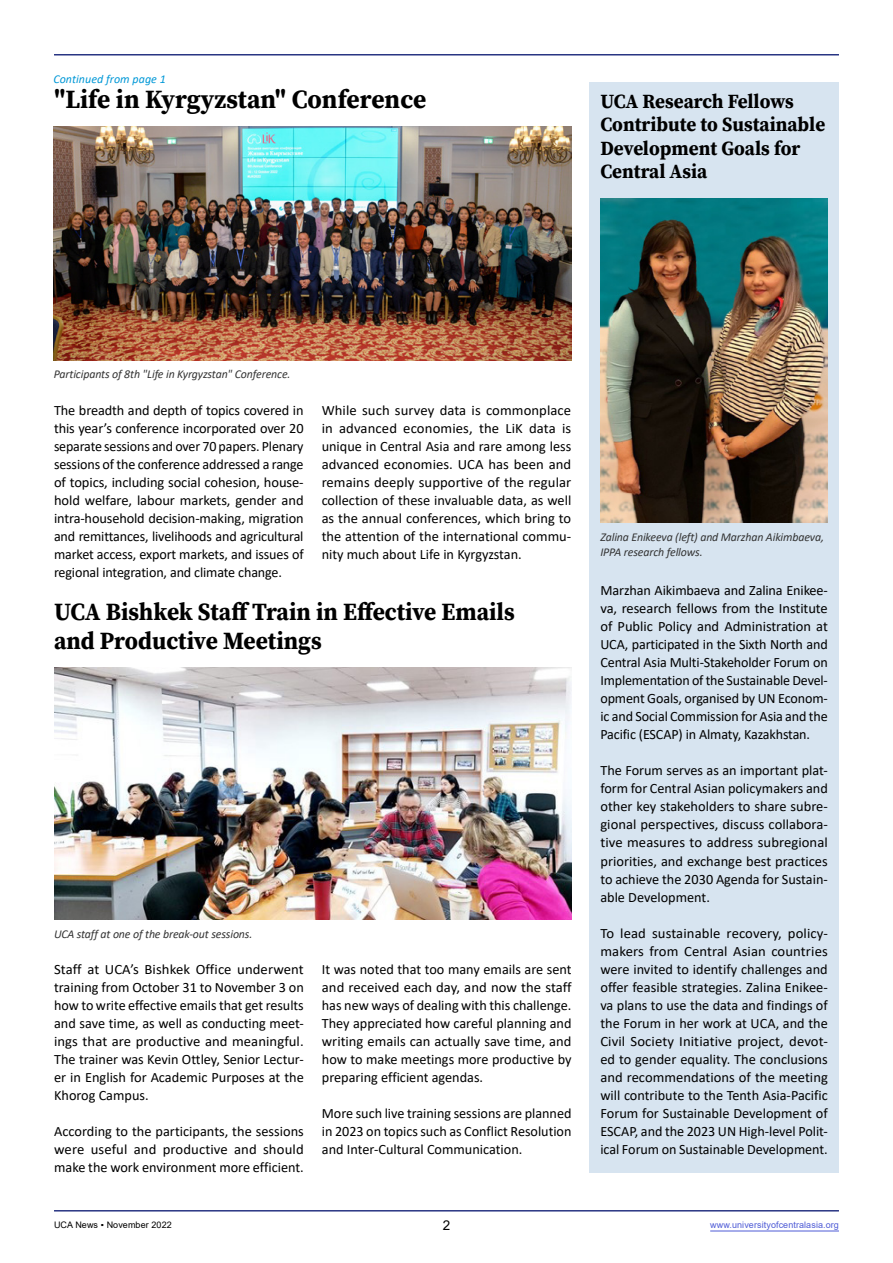
<style>
.page{position:relative;width:893px;height:1263px;background:#fff}
.page>*{position:absolute;margin:0;border:0;box-sizing:border-box;transform-origin:0 0}
.t1{font:26.25px "Source Serif Variable";color:#000}
.t2{font:24.75px/28.8px "Source Serif Variable";color:#000;scale:.95 1}
.t3{font:20.1px/23.4px "Source Serif Variable";color:#000;scale:.95 1}
.t4{font:14.25px/18px "Calibri";color:#000;text-align:justify}
.t5{font:13.5px "Arial";color:#000}
.t6{font:italic 12px/14.4px "Calibri";letter-spacing:-.01em;color:#333}
.t7{font:italic 12px "Calibri";letter-spacing:.005em;color:#0098d7}
.t8{font:9px "Arial";letter-spacing:.01em;color:#4f5cd6}
.t9{font:9px "Arial";letter-spacing:.01em;color:#000}
</style>
<div class="page">
<hr style="left:54px;top:1210px;width:785px;height:1px;background:#283583">
<hr style="left:54px;top:54px;width:785px;height:2px;background:#283583">
<div style="left:589px;top:82px;width:250px;height:1090px;background:#d7e4f0"></div>
<img style="left:54px;top:126px;width:517px;height:235px">
<img style="left:54px;top:667px;width:517px;height:253px">
<img style="left:600px;top:198px;width:228px;height:325px">
<hr style="left:710px;top:1230px;width:129px;height:1px;background:#4f5cd6">
<p class="t7" style="left:53px;top:71px;width:114px">Continued from page 1</p>
<h1 class="t1" style="left:54px;top:82px;width:374px">"Life in Kyrgyzstan" Conference</h1>
<h3 class="t3" style="left:600px;top:89px;width:238px">UCA Research Fellows<br>Contribute to Sustainable<br>Development Goals for<br>Central Asia</h3>
<p class="t6" style="left:54px;top:366px;width:238px">Participants of 8th "Life in Kyrgyzstan" Conference.</p>
<p class="t4" style="left:54px;top:401px;width:251px">The breadth and depth of topics covered in this year’s conference incorporated over 20 separate sessions and over 70 papers. Plenary sessions of the conference addressed a range of topics, including social cohesion, house&shy;hold welfare, labour markets, gender and intra-household decision-making, migration and remittances, livelihoods and agricultural market access, export markets, and issues of regional integration, and climate change.</p>
<p class="t4" style="left:322px;top:401px;width:251px">While such survey data is commonplace in advanced economies, the LiK data is unique in Central Asia and rare among less advanced economies. UCA has been and remains deeply supportive of the regular collection of these invaluable data, as well as the annual conferences, which bring to the attention of the international commu&shy;nity much about Life in Kyrgyzstan.</p>
<h2 class="t2" style="left:54px;top:598px;width:487px">UCA Bishkek Staff Train in Effective Emails and Productive Meetings</h2>
<p class="t6" style="left:54px;top:926px;width:200px">UCA staff at one of the break-out sessions.</p>
<p class="t4" style="left:54px;top:960px;width:251px">Staff at UCA’s Bishkek Office underwent training from October 31 to November 3 on how to write effective emails that get results and save time, as well as conducting meet&shy;ings that are productive and meaningful.<br>The trainer was Kevin Ottley, Senior Lectur&shy;er in English for Academic Purposes at the Khorog Campus.</p>
<p class="t4" style="left:54px;top:1122px;width:251px">According to the participants, the sessions were useful and productive and should make the work environment more efficient.</p>
<p class="t4" style="left:322px;top:960px;width:251px">It was noted that too many emails are sent and received each day, and now the staff has new ways of dealing with this challenge.<br>They appreciated how careful planning and writing emails can actually save time, and how to make meetings more productive by preparing efficient agendas.</p>
<p class="t4" style="left:322px;top:1104px;width:251px">More such live training sessions are planned in 2023 on topics such as Conflict Resolution and Inter-Cultural Communication.</p>
<p class="t6" style="left:600px;top:529px;width:225px">Zalina Enikeeva (left) and Marzhan Aikimbaeva,<br>IPPA research fellows.</p>
<p class="t4" style="left:600px;top:581px;width:229px">Marzhan Aikimbaeva and Zalina Enikee&shy;va, research fellows from the Institute of Public Policy and Administration at UCA, participated in the Sixth North and Central Asia Multi-Stakeholder Forum on Implementation of the Sustainable Devel&shy;opment Goals, organised by UN Econom&shy;ic and Social Commission for Asia and the Pacific (ESCAP) in Almaty, Kazakhstan.</p>
<p class="t4" style="left:600px;top:761px;width:229px">The Forum serves as an important plat&shy;form for Central Asian policymakers and other key stakeholders to share subre&shy;gional perspectives, discuss collabora&shy;tive measures to address subregional priorities, and exchange best practices to achieve the 2030 Agenda for Sustain&shy;able Development.</p>
<p class="t4" style="left:600px;top:923px;width:229px">To lead sustainable recovery, policy&shy;makers from Central Asian countries were invited to identify challenges and offer feasible strategies. Zalina Enikee&shy;va plans to use the data and findings of the Forum in her work at UCA, and the Civil Society Initiative project, devot&shy;ed to gender equality. The conclusions and recommendations of the meeting will contribute to the Tenth Asia-Pacific Forum for Sustainable Development of ESCAP, and the 2023 UN High-level Polit&shy;ical Forum on Sustainable Development.</p>
<p class="t9" style="left:54px;top:1218px;width:119px">UCA News ▪ November 2022</p>
<p class="t5" style="left:443px;top:1215px;width:9px">2</p>
<p class="t8" style="left:710px;top:1218px;width:130px">www.universityofcentralasia.org</p>
</div>
